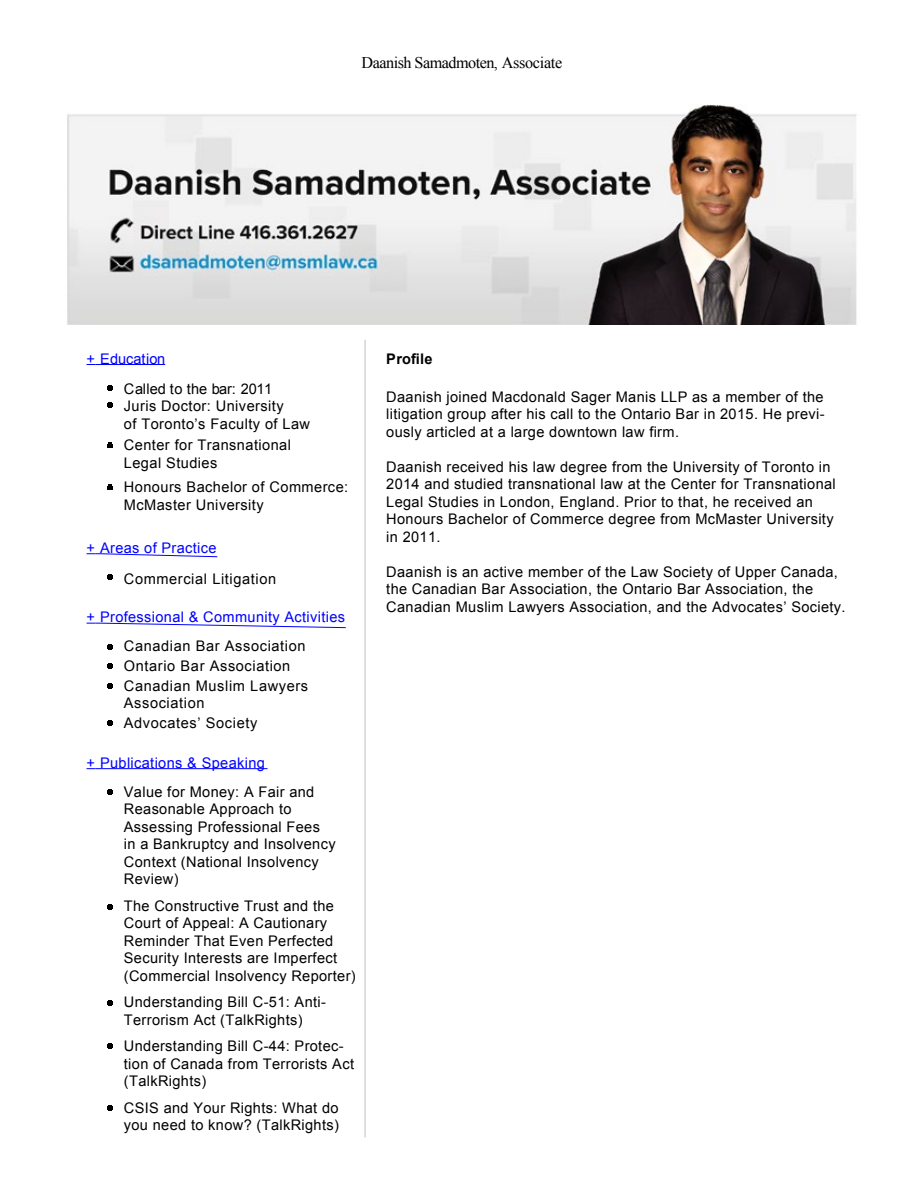
<style>
.page{position:relative;width:918px;height:1188px;background:#fff}
.page>*{position:absolute;margin:0;border:0;box-sizing:border-box;transform-origin:0 0}
.t1{font:16.2px "Times New Roman";letter-spacing:-.03em;color:#000}
.t2{font:14.7px/17.5px "Arial";letter-spacing:.025em;color:#000}
.t3{font:14.7px "Arial";letter-spacing:.025em;color:#00f}
.t4{font:14.7px "Arial";letter-spacing:-.005em;color:#00f}
.t5{font:700 14.7px "Arial";letter-spacing:.01em;color:#000}
</style>
<div class="page">
<svg style="left:87px;top:364px;width:13px;height:1px"></svg>
<hr style="left:100px;top:364px;width:65px;height:1px;background:#00f">
<hr style="left:365px;top:340px;width:1px;height:797px;background:#c0c0c0">
<svg style="left:107px;top:443px;width:6px;height:5px"></svg>
<svg style="left:107px;top:485px;width:6px;height:5px"></svg>
<svg style="left:107px;top:402px;width:6px;height:6px"></svg>
<svg style="left:107px;top:385px;width:6px;height:6px"></svg>
<svg style="left:87px;top:623px;width:259px;height:5px"></svg>
<svg style="left:107px;top:644px;width:6px;height:5px"></svg>
<svg style="left:87px;top:768px;width:13px;height:1px"></svg>
<hr style="left:100px;top:768px;width:168px;height:1px;background:#00f">
<svg style="left:107px;top:789px;width:6px;height:6px"></svg>
<svg style="left:107px;top:904px;width:6px;height:6px"></svg>
<svg style="left:107px;top:1000px;width:6px;height:6px"></svg>
<svg style="left:107px;top:1043px;width:6px;height:6px"></svg>
<svg style="left:107px;top:1106px;width:6px;height:5px"></svg>
<svg style="left:107px;top:664px;width:6px;height:5px"></svg>
<svg style="left:107px;top:683px;width:6px;height:6px"></svg>
<svg style="left:107px;top:721px;width:6px;height:5px"></svg>
<svg style="left:87px;top:553px;width:131px;height:4px"></svg>
<svg style="left:107px;top:575px;width:6px;height:5px"></svg>
<img style="left:67px;top:104px;width:790px;height:220px">
<p class="t1" style="left:362px;top:52px;width:202px">Daanish Samadmoten, Associate</p>
<p class="t4" style="left:86px;top:349px;width:81px">+ Education</p>
<p class="t2" style="left:124px;top:381px;width:188px">Called to the bar: 2011<br>Juris Doctor: University<br>of Toronto’s Faculty of Law</p>
<p class="t2" style="left:124px;top:436px;width:169px">Center for Transnational<br>Legal Studies</p>
<p class="t2" style="left:124px;top:478px;width:226px">Honours Bachelor of Commerce:<br>McMaster University</p>
<p class="t3" style="left:86px;top:538px;width:132px">+ Areas of Practice</p>
<p class="t2" style="left:124px;top:570px;width:154px">Commercial Litigation</p>
<p class="t3" style="left:86px;top:607px;width:260px">+ Professional &amp; Community Activities</p>
<p class="t2" style="left:124px;top:638px;width:183px">Canadian Bar Association</p>
<p class="t2" style="left:124px;top:656px;width:186px;line-height:19.8px">Ontario Bar Association<br>Canadian Muslim Lawyers</p>
<p class="t2" style="left:124px;top:693px;width:135px;line-height:19.8px">Association<br>Advocates’ Society</p>
<p class="t3" style="left:86px;top:753px;width:180px">+ Publications &amp; Speaking</p>
<p class="t5" style="left:386px;top:349px;width:48px">Profile</p>
<p class="t2" style="left:386px;top:388px;width:440px;text-align:justify">Daanish joined Macdonald Sager Manis LLP as a member of the litigation group after his call to the Ontario Bar in 2015. He previ&shy;ously articled at a large downtown law firm.</p>
<p class="t2" style="left:386px;top:458px;width:451px">Daanish received his law degree from the University of Toronto in 2014 and studied transnational law at the Center for Transnational Legal Studies in London, England. Prior to that, he received an Honours Bachelor of Commerce degree from McMaster University in 2011.</p>
<p class="t2" style="left:386px;top:563px;width:461px">Daanish is an active member of the Law Society of Upper Canada, the Canadian Bar Association, the Ontario Bar Association, the<br>Canadian Muslim Lawyers Association, and the Advocates’ Society.</p>
<p class="t2" style="left:124px;top:783px;width:213px">Value for Money: A Fair and<br>Reasonable Approach to<br>Assessing Professional Fees<br>in a Bankruptcy and Insolvency<br>Context (National Insolvency<br>Review)</p>
<p class="t2" style="left:124px;top:897px;width:233px">The Constructive Trust and the<br>Court of Appeal: A Cautionary<br>Reminder That Even Perfected<br>Security Interests are Imperfect (Commercial Insolvency Reporter)</p>
<p class="t2" style="left:124px;top:993px;width:204px">Understanding Bill C-51: Anti-<br>Terrorism Act (TalkRights)</p>
<p class="t2" style="left:124px;top:1037px;width:232px">Understanding Bill C-44: Protec&shy;tion of Canada from Terrorists Act (TalkRights)</p>
<p class="t2" style="left:124px;top:1099px;width:217px">CSIS and Your Rights: What do you need to know? (TalkRights)</p>
</div>
